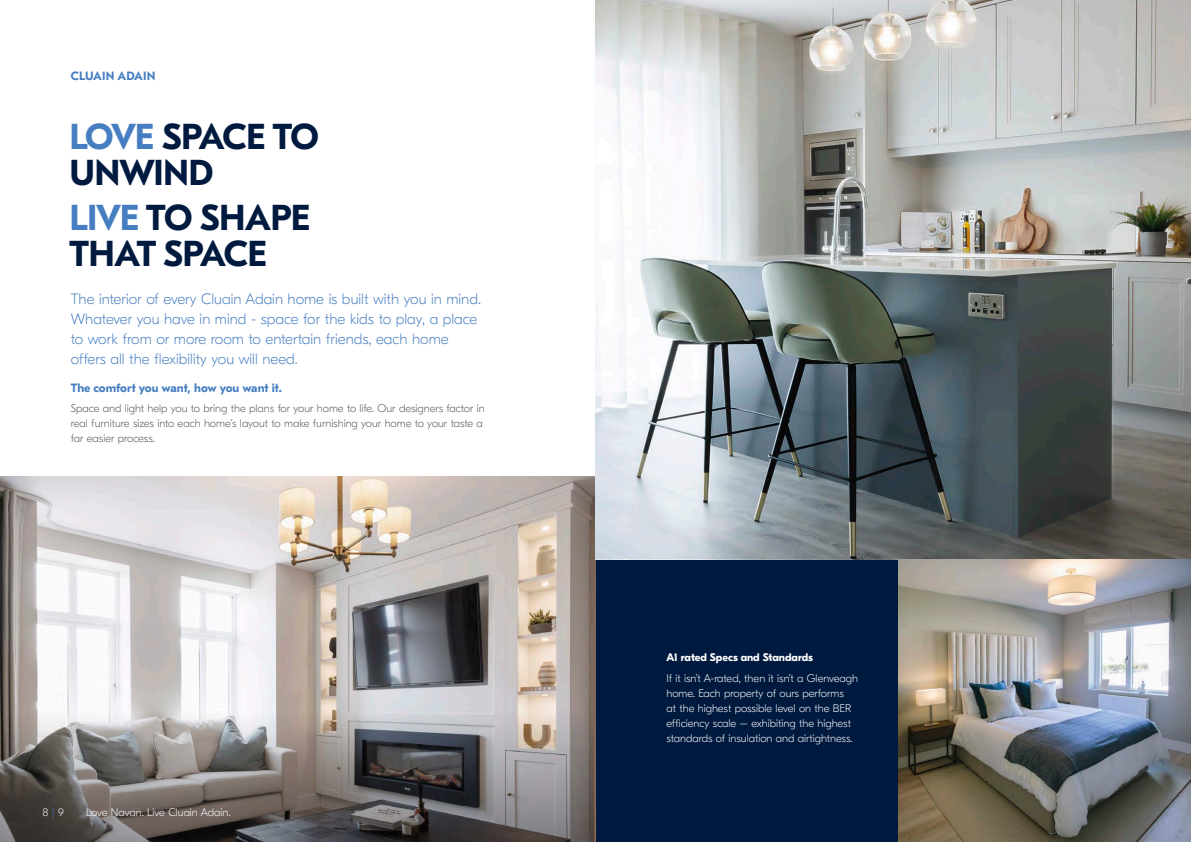
<style>
.page{position:relative;width:1191px;height:842px;background:#fff}
.page>*{position:absolute;margin:0;border:0;box-sizing:border-box;transform-origin:0 0}
.t1{font:700 36px/36px "GT Eesti Pro Text";letter-spacing:-.03em;color:#001a3f}
.t2{font:100 15px/20px "GT Eesti Pro Display";color:#467ec1}
.t3{font:700 12px "GT Eesti Pro Text";color:#467ec1}
.t4{font:100 11px/15px "GT Eesti Pro Display";color:#fff}
.t5{font:100 11px/15px "GT Eesti Pro Display";color:#565655}
.t6{font:700 11px "GT Eesti Pro Display";color:#fff}
.s1{color:#467ec1}
</style>
<div class="page">
<div style="left:595px;top:560px;width:304px;height:282px;background:#001a3f"></div>
<img style="left:0;top:476px;width:595px;height:202px">
<img style="left:595px;top:0;width:596px;height:560px">
<img style="left:899px;top:560px;width:292px;height:282px">
<svg style="left:0;top:678px;width:595px;height:164px;background:#898584"></svg>
<p class="t3" style="left:71px;top:69px;width:86px">CLUAIN ADAIN</p>
<h1 class="t1" style="left:70px;top:120px;width:251px"><span class="s1">LOVE</span> SPACE TO<br>UNWIND</h1>
<h1 class="t1" style="left:70px;top:200px;width:242px"><span class="s1">LIVE</span> TO SHAPE<br>THAT SPACE</h1>
<h2 class="t2" style="left:71px;top:289px;width:411px">The interior of every Cluain Adain home is built with you in mind.<br>Whatever you have in mind - space for the kids to play, a place to work from or more room to entertain friends, each home offers all the flexibility you will need.</h2>
<p class="t3" style="left:71px;top:381px;width:212px">The comfort you want, how you want it.</p>
<p class="t5" style="left:71px;top:401px;width:415px">Space and light help you to bring the plans for your home to life. Our designers factor in real furniture sizes into each home’s layout to make furnishing your home to your taste a far easier process.</p>
<p class="t4" style="left:43px;top:805px;width:23px">8 <span class="s1">|</span> 9</p>
<p class="t4" style="left:86px;top:805px;width:146px">Love Navan. Live Cluain Adain.</p>
<p class="t6" style="left:666px;top:651px;width:148px">A1 rated Specs and Standards</p>
<p class="t4" style="left:666px;top:671px;width:193px">If it isn’t A-rated, then it isn’t a Glenveagh home. Each property of ours performs<br>at the highest possible level on the BER efficiency scale – exhibiting the highest standards of insulation and airtightness.</p>
</div>
